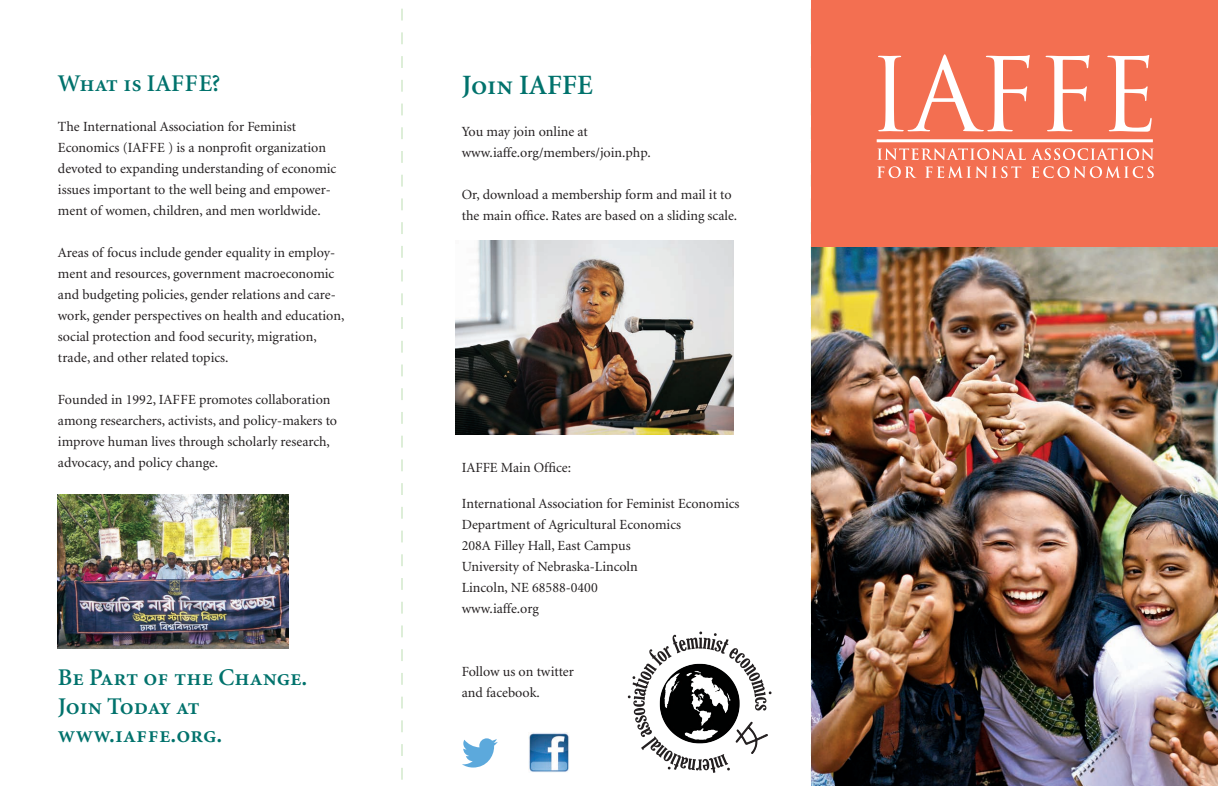
<style>
.page{position:relative;width:1218px;height:786px;background:#fff}
.page>*{position:absolute;margin:0;border:0;box-sizing:border-box;transform-origin:0 0}
.t1{font:28px "Minion Semibold SC";color:#00726c}
.t2{font:24px/28.8px "Minion Semibold SC";color:#00726c}
.t3{font:14px/21px "Minion";color:#231f20}
</style>
<div class="page">
<div style="left:811px;top:0;width:407px;height:249px;background:#f36f51"></div>
<img style="left:811px;top:248px;width:407px;height:538px">
<svg style="left:878px;top:54px;width:152px;height:77px"></svg>
<svg style="left:1046px;top:55px;width:44px;height:76px"></svg>
<svg style="left:1107px;top:55px;width:45px;height:77px"></svg>
<svg style="left:877px;top:148px;width:277px;height:12px"></svg>
<svg style="left:877px;top:166px;width:40px;height:12px"></svg>
<svg style="left:925px;top:166px;width:96px;height:12px"></svg>
<svg style="left:1032px;top:166px;width:122px;height:12px"></svg>
<hr style="left:877px;top:139px;width:276px;height:3px;background:#fff">
<svg style="left:462px;top:738px;width:36px;height:30px"></svg>
<img style="left:529px;top:733px;width:40px;height:40px">
<svg style="left:628px;top:632px;width:144px;height:141px"></svg>
<img style="left:58px;top:495px;width:230px;height:154px">
<img style="left:456px;top:240px;width:278px;height:194px">
<h2 class="t2" style="left:58px;top:70px;width:164px">What is IAFFE?</h2>
<p class="t3" style="left:58px;top:117px;width:280px">The International Association for Feminist Economics (IAFFE ) is a nonprofit organization devoted to expanding understanding of economic issues important to the well being and empower&shy;ment of women, children, and men worldwide.</p>
<p class="t3" style="left:58px;top:243px;width:288px">Areas of focus include gender equality in employ&shy;ment and resources, government macroeconomic and budgeting policies, gender relations and care&shy;work, gender perspectives on health and education, social protection and food security, migration, trade, and other related topics.</p>
<p class="t3" style="left:58px;top:390px;width:281px">Founded in 1992, IAFFE promotes collaboration among researchers, activists, and policy-makers to improve human lives through scholarly research, advocacy, and policy change.</p>
<h2 class="t2" style="left:58px;top:663px;width:251px">Be Part of the Change.<br>Join Today at www.iaffe.org.</h2>
<h1 class="t1" style="left:462px;top:70px;width:133px">Join IAFFE</h1>
<p class="t3" style="left:462px;top:121px;width:190px">You may join online at www.iaffe.org/members/join.php.</p>
<p class="t3" style="left:462px;top:184px;width:277px">Or, download a membership form and mail it to the main office. Rates are based on a sliding scale.</p>
<p class="t3" style="left:462px;top:457px;width:111px">IAFFE Main Office:</p>
<p class="t3" style="left:462px;top:493px;width:279px">International Association for Feminist Economics<br>Department of Agricultural Economics<br>208A Filley Hall, East Campus<br>University of Nebraska-Lincoln<br>Lincoln, NE 68588-0400<br>www.iaffe.org</p>
<p class="t3" style="left:462px;top:661px;width:114px">Follow us on twitter and facebook.</p>
</div>
